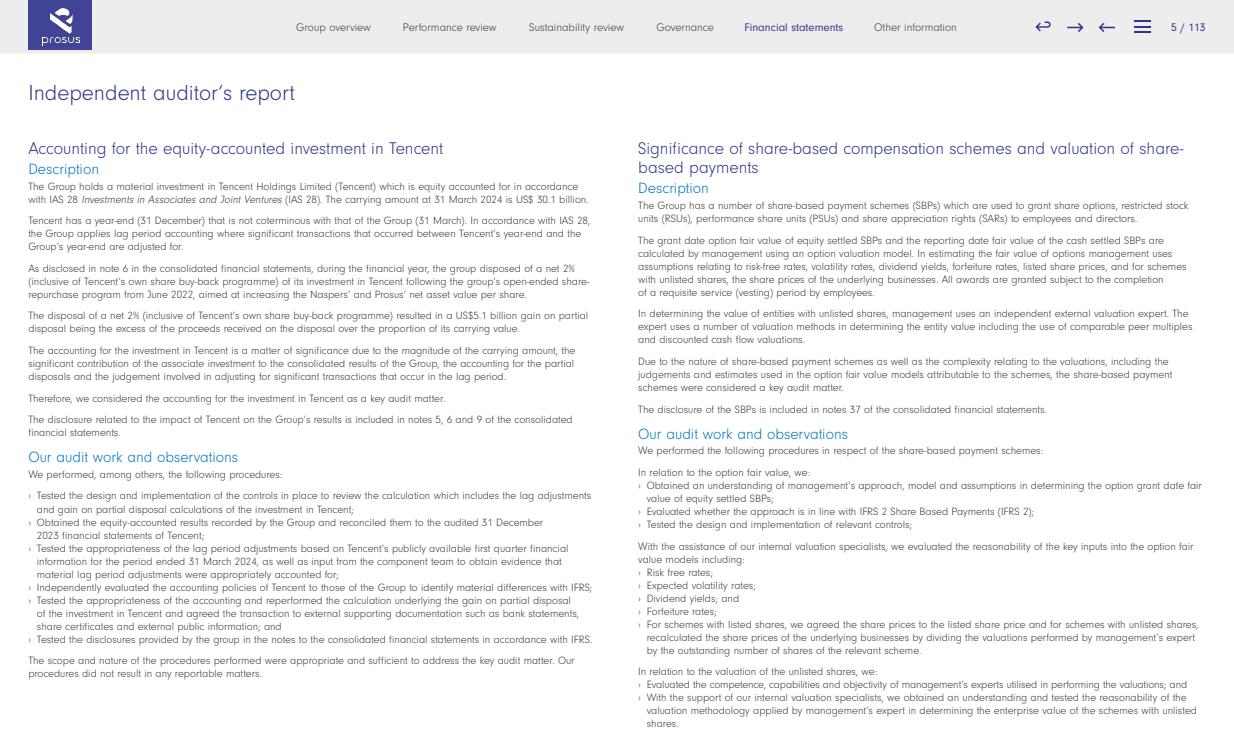
<style>
.page{position:relative;width:1234px;height:752px;background:#fff}
.page>*{position:absolute;margin:0;border:0;box-sizing:border-box;transform-origin:0 0}
.t1{font:300 22.5px "Neuzeit Gro";color:#2e368c}
.t2{font:300 17.5px/19.5px "Neuzeit Gro";color:#2e368c}
.t3{font:300 15.5px "Neuzeit Gro";color:#0078be}
.t4{font:300 11.5px "Neuzeit Gro";color:#3d3d3c}
.t5{font:11.5px "Neuzeit Gro";color:#2e368c}
.t6{font:300 11px/13px "Neuzeit Gro";color:#3d3d3c}
.s1{font-style:italic}
</style>
<div class="page">
<div style="left:0;top:0;width:1233px;height:56px;background:#1d1d1b;opacity:.1"></div>
<div style="left:0;top:0;width:1233px;height:50px;background:#ededed"></div>
<div style="left:29px;top:0;width:63px;height:50px;background:#414495"></div>
<img style="left:42px;top:9px;width:37px;height:36px">
<svg style="left:1035px;top:21px;width:15px;height:10px"></svg>
<svg style="left:1134px;top:21px;width:16px;height:12px"></svg>
<svg style="left:1067px;top:23px;width:16px;height:9px"></svg>
<svg style="left:1098px;top:23px;width:16px;height:9px"></svg>
<p class="t4" style="left:296px;top:21px;width:76px">Group overview</p>
<p class="t4" style="left:403px;top:21px;width:95px">Performance review</p>
<p class="t4" style="left:529px;top:21px;width:96px">Sustainability review</p>
<p class="t4" style="left:656px;top:21px;width:59px">Governance</p>
<p class="t5" style="left:744px;top:21px;width:100px">Financial statements</p>
<p class="t4" style="left:874px;top:21px;width:84px">Other information</p>
<p class="t5" style="left:1170px;top:21px;width:36px">5 / 113</p>
<h1 class="t1" style="left:28px;top:81px;width:268px">Independent auditor’s report</h1>
<h2 class="t2" style="left:28px;top:138px;width:416px">Accounting for the equity-accounted investment in Tencent</h2>
<h3 class="t3" style="left:28px;top:160px;width:72px">Description</h3>
<p class="t6" style="left:28px;top:180px;width:561px">The Group holds a material investment in Tencent Holdings Limited (Tencent) which is equity accounted for in accordance with IAS 28 <span class="s1">Investments in Associates and Joint Ventures</span> (IAS 28). The carrying amount at 31 March 2024 is US$ 30.1 billion.</p>
<p class="t6" style="left:28px;top:214px;width:563px">Tencent has a year-end (31 December) that is not coterminous with that of the Group (31 March). In accordance with IAS 28, the Group applies lag period accounting where significant transactions that occurred between Tencent’s year-end and the<br>Group’s year-end are adjusted for.</p>
<p class="t6" style="left:28px;top:262px;width:562px">As disclosed in note 6 in the consolidated financial statements, during the financial year, the group disposed of a net 2% (inclusive of Tencent’s own share buy-back programme) of its investment in Tencent following the group’s open-ended share&shy;repurchase program from June 2022, aimed at increasing the Naspers’ and Prosus’ net asset value per share.</p>
<p class="t6" style="left:28px;top:309px;width:561px">The disposal of a net 2% (inclusive of Tencent’s own share buy-back programme) resulted in a US$5.1 billion gain on partial disposal being the excess of the proceeds received on the disposal over the proportion of its carrying value.</p>
<p class="t6" style="left:28px;top:344px;width:548px;text-align:justify">The accounting for the investment in Tencent is a matter of significance due to the magnitude of the carrying amount, the significant contribution of the associate investment to the consolidated results of the Group, the accounting for the partial disposals and the judgement involved in adjusting for significant transactions that occur in the lag period.</p>
<p class="t6" style="left:28px;top:387px;width:545px;line-height:21.5px">Therefore, we considered the accounting for the investment in Tencent as a key audit matter.<br>The disclosure related to the impact of Tencent on the Group’s results is included in notes 5, 6 and 9 of the consolidated</p>
<p class="t6" style="left:28px;top:426px;width:94px">financial statements.</p>
<h3 class="t3" style="left:28px;top:448px;width:211px">Our audit work and observations</h3>
<p class="t6" style="left:28px;top:463px;width:564px;line-height:21.5px">We performed, among others, the following procedures:<br>› Tested the design and implementation of the controls in place to review the calculation which includes the lag adjustments</p>
<p class="t6" style="left:37px;top:502px;width:318px">and gain on partial disposal calculations of the investment in Tencent;</p>
<p class="t6" style="left:28px;top:515px;width:516px">› Obtained the equity-accounted results recorded by the Group and reconciled them to the audited 31 December</p>
<p class="t6" style="left:37px;top:528px;width:169px">2023 financial statements of Tencent;</p>
<p class="t6" style="left:28px;top:541px;width:541px">› Tested the appropriateness of the lag period adjustments based on Tencent’s publicly available first quarter financial</p>
<p class="t6" style="left:37px;top:554px;width:526px">information for the period ended 31 March 2024, as well as input from the component team to obtain evidence that</p>
<p class="t6" style="left:37px;top:567px;width:303px">material lag period adjustments were appropriately accounted for;</p>
<p class="t6" style="left:28px;top:580px;width:565px">› Independently evaluated the accounting policies of Tencent to those of the Group to identify material differences with IFRS;</p>
<p class="t6" style="left:28px;top:593px;width:544px">› Tested the appropriateness of the accounting and reperformed the calculation underlying the gain on partial disposal</p>
<p class="t6" style="left:37px;top:606px;width:543px">of the investment in Tencent and agreed the transaction to external supporting documentation such as bank statements,</p>
<p class="t6" style="left:37px;top:619px;width:246px">share certificates and external public information; and</p>
<p class="t6" style="left:28px;top:632px;width:565px">› Tested the disclosures provided by the group in the notes to the consolidated financial statements in accordance with IFRS.</p>
<p class="t6" style="left:28px;top:654px;width:547px">The scope and nature of the procedures performed were appropriate and sufficient to address the key audit matter. Our procedures did not result in any reportable matters.</p>
<h2 class="t2" style="left:638px;top:138px;width:547px">Significance of share-based compensation schemes and valuation of share&shy;based payments</h2>
<h3 class="t3" style="left:638px;top:180px;width:72px">Description</h3>
<p class="t6" style="left:638px;top:199px;width:551px">The Group has a number of share-based payment schemes (SBPs) which are used to grant share options, restricted stock units (RSUs), performance share units (PSUs) and share appreciation rights (SARs) to employees and directors.</p>
<p class="t6" style="left:638px;top:234px;width:549px">The grant date option fair value of equity settled SBPs and the reporting date fair value of the cash settled SBPs are calculated by management using an option valuation model. In estimating the fair value of options management uses assumptions relating to risk-free rates, volatility rates, dividend yields, forfeiture rates, listed share prices, and for schemes with unlisted shares, the share prices of the underlying businesses. All awards are granted subject to the completion<br>of a requisite service (vesting) period by employees.</p>
<p class="t6" style="left:638px;top:307px;width:555px">In determining the value of entities with unlisted shares, management uses an independent external valuation expert. The expert uses a number of valuation methods in determining the entity value including the use of comparable peer multiples and discounted cash flow valuations.</p>
<p class="t6" style="left:638px;top:355px;width:535px">Due to the nature of share-based payment schemes as well as the complexity relating to the valuations, including the judgements and estimates used in the option fair value models attributable to the schemes, the share-based payment schemes were considered a key audit matter.</p>
<p class="t6" style="left:638px;top:402px;width:410px">The disclosure of the SBPs is included in notes 37 of the consolidated financial statements.</p>
<h3 class="t3" style="left:638px;top:425px;width:211px">Our audit work and observations</h3>
<p class="t6" style="left:638px;top:440px;width:406px;line-height:21.5px">We performed the following procedures in respect of the share-based payment schemes:<br>In relation to the option fair value, we:</p>
<p class="t6" style="left:638px;top:479px;width:565px">› Obtained an understanding of management’s approach, model and assumptions in determining the option grant date fair</p>
<p class="t6" style="left:646px;top:492px;width:128px">value of equity settled SBPs;</p>
<p class="t6" style="left:638px;top:505px;width:397px">› Evaluated whether the approach is in line with IFRS 2 Share Based Payments (IFRS 2);</p>
<p class="t6" style="left:638px;top:518px;width:275px">› Tested the design and implementation of relevant controls;</p>
<p class="t6" style="left:638px;top:539px;width:557px">With the assistance of our internal valuation specialists, we evaluated the reasonability of the key inputs into the option fair</p>
<p class="t6" style="left:638px;top:552px;width:108px">value models including:</p>
<p class="t6" style="left:638px;top:565px;width:76px">› Risk free rates;</p>
<p class="t6" style="left:638px;top:578px;width:119px">› Expected volatility rates;</p>
<p class="t6" style="left:638px;top:591px;width:102px">› Dividend yields; and</p>
<p class="t6" style="left:638px;top:604px;width:80px">› Forfeiture rates;</p>
<p class="t6" style="left:638px;top:617px;width:561px">› For schemes with listed shares, we agreed the share prices to the listed share price and for schemes with unlisted shares,</p>
<p class="t6" style="left:646px;top:630px;width:550px">recalculated the share prices of the underlying businesses by dividing the valuations performed by management’s expert</p>
<p class="t6" style="left:646px;top:643px;width:276px">by the outstanding number of shares of the relevant scheme.</p>
<p class="t6" style="left:638px;top:665px;width:241px">In relation to the valuation of the unlisted shares, we:</p>
<p class="t6" style="left:638px;top:678px;width:550px">› Evaluated the competence, capabilities and objectivity of management’s experts utilised in performing the valuations; and</p>
<p class="t6" style="left:638px;top:691px;width:549px">› With the support of our internal valuation specialists, we obtained an understanding and tested the reasonability of the</p>
<p class="t6" style="left:646px;top:704px;width:551px">valuation methodology applied by management’s expert in determining the enterprise value of the schemes with unlisted</p>
<p class="t6" style="left:646px;top:717px;width:33px">shares.</p>
</div>
